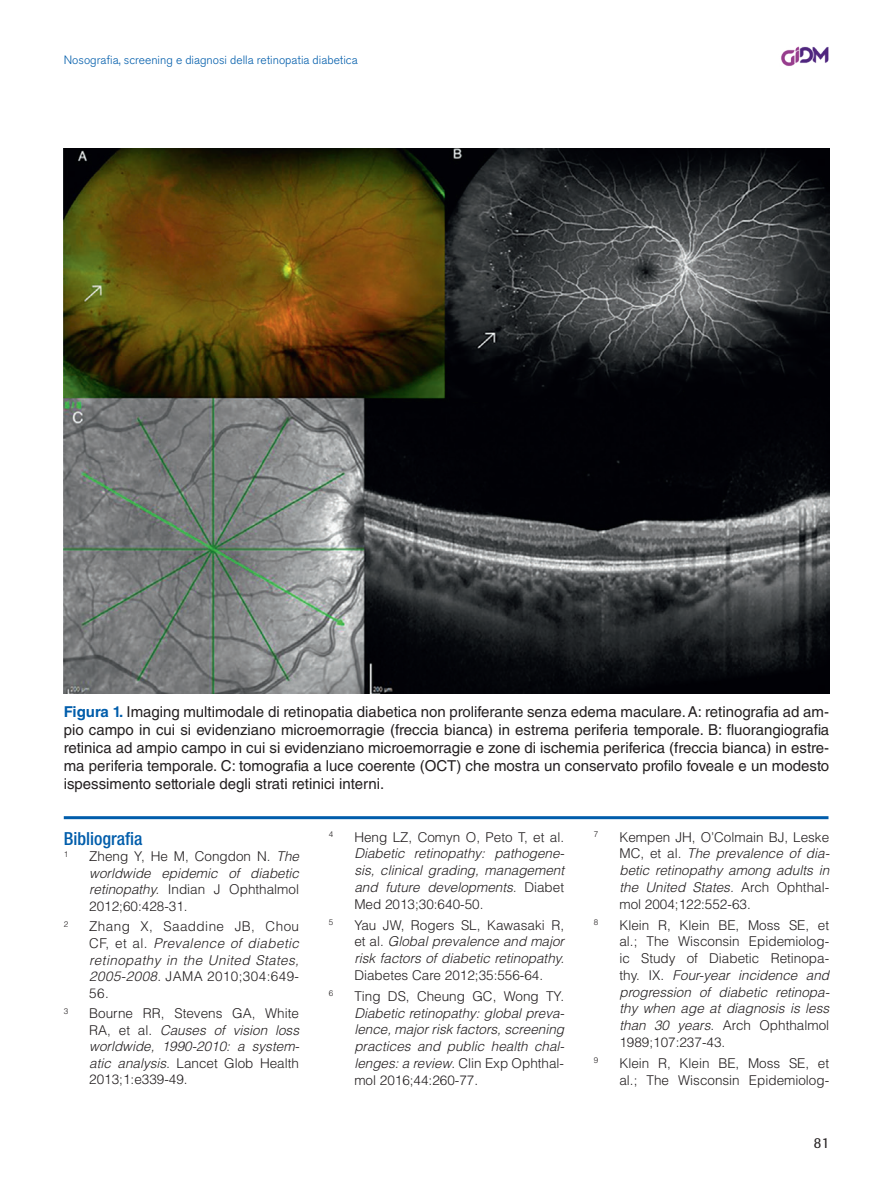
<style>
.page{position:relative;width:893px;height:1191px;background:#fff}
.page>*{position:absolute;margin:0;border:0;box-sizing:border-box;transform-origin:0 0}
.t1{font:500 condensed 18px "Helvetica Neue LT Std";color:#015dab}
.t2{font:15px/18px "Helvetica LT Std";color:#231f20;text-align:justify}
.t3{font:15px "Imago";color:#231f20}
.t4{font:300 13.5px/16.8px "Helvetica LT Std";color:#231f20;text-align:justify}
.t5{font:italic 300 13.5px/16.8px "Helvetica LT Std";color:#231f20;text-align:justify}
.t6{font:300 12px "Akzidenz Grotesk BQ";color:#015dab}
.t7{font:300 8.1px "Helvetica LT Std";color:#231f20}
.s1{font-weight:700;color:#015dab}
.s2{font-style:italic}
.s3{font-style:normal}
</style>
<div class="page">
<img style="left:781px;top:46px;width:48px;height:20px">
<hr style="left:64px;top:816px;width:764px;height:3px;background:#015dab">
<img style="left:64px;top:149px;width:765px;height:544px">
<p class="t6" style="left:64px;top:53px;width:295px">Nosografia, screening e diagnosi della retinopatia diabetica</p>
<p class="t2" style="left:64px;top:703px;width:767px"><span class="s1">Figura 1.</span> Imaging multimodale di retinopatia diabetica non proliferante senza edema maculare. A: retinografia ad am&shy;pio campo in cui si evidenziano microemorragie (freccia bianca) in estrema periferia temporale. B: fluorangiografia retinica ad ampio campo in cui si evidenziano microemorragie e zone di ischemia periferica (freccia bianca) in estre&shy;ma periferia temporale. C: tomografia a luce coerente (OCT) che mostra un conservato profilo foveale e un modesto ispessimento settoriale degli strati retinici interni.</p>
<h1 class="t1" style="left:64px;top:827px;width:80px">Bibliografia</h1>
<p class="t7" style="left:64px;top:849px;width:6px">1</p>
<p class="t4" style="left:89px;top:848px;width:211px">Zheng Y, He M, Congdon N. <span class="s2">The worldwide epidemic of diabetic retinopathy.</span> Indian J Ophthalmol 2012;60:428-31.</p>
<p class="t7" style="left:64px;top:919px;width:6px">2</p>
<p class="t5" style="left:89px;top:918px;width:211px"><span class="s3">Zhang X, Saaddine JB, Chou CF, et al.</span> Prevalence of diabetic retinopathy in the United States, 2005-2008<span class="s3">. JAMA 2010;304:649- 56.</span></p>
<p class="t7" style="left:64px;top:1006px;width:6px">3</p>
<p class="t4" style="left:89px;top:1005px;width:212px">Bourne RR, Stevens GA, White RA, et al. <span class="s2">Causes of vision loss worldwide, 1990-2010: a system&shy;atic analysis.</span> Lancet Glob Health 2013;1:e339-49.</p>
<p class="t7" style="left:329px;top:829px;width:6px">4</p>
<p class="t4" style="left:354px;top:828px;width:211px">Heng LZ, Comyn O, Peto T, et al.</p>
<p class="t5" style="left:354px;top:845px;width:212px">Diabetic retinopathy: pathogene&shy;sis, clinical grading, management and future developments. <span class="s3">Diabet Med 2013;30:640-50.</span></p>
<p class="t7" style="left:329px;top:917px;width:6px">5</p>
<p class="t5" style="left:354px;top:916px;width:211px"><span class="s3">Yau JW, Rogers SL, Kawasaki R, et al.</span> Global prevalence and major risk factors of diabetic retinopathy.</p>
<p class="t4" style="left:354px;top:966px;width:190px">Diabetes Care 2012;35:556-64.</p>
<p class="t7" style="left:329px;top:988px;width:6px">6</p>
<p class="t4" style="left:354px;top:987px;width:211px">Ting DS, Cheung GC, Wong TY.</p>
<p class="t5" style="left:354px;top:1004px;width:212px">Diabetic retinopathy: global preva&shy;lence, major risk factors, screening practices and public health chal&shy;lenges: a review<span class="s3">. Clin Exp Ophthal&shy;mol 2016;44:260-77.</span></p>
<p class="t7" style="left:594px;top:829px;width:6px">7</p>
<p class="t4" style="left:619px;top:828px;width:212px">Kempen JH, O’Colmain BJ, Leske MC, et al. <span class="s2">The prevalence of dia&shy;betic retinopathy among adults in the United States.</span> Arch Ophthal&shy;mol 2004;122:552-63.</p>
<p class="t7" style="left:594px;top:917px;width:6px">8</p>
<p class="t4" style="left:619px;top:916px;width:212px">Klein R, Klein BE, Moss SE, et al.; The Wisconsin Epidemiolog&shy;ic Study of Diabetic Retinopa&shy;thy. IX. <span class="s2">Four-year incidence and progression of diabetic retinopa&shy;thy when age at diagnosis is less than 30 years</span>. Arch Ophthalmol 1989;107:237-43.</p>
<p class="t7" style="left:594px;top:1055px;width:6px">9</p>
<p class="t4" style="left:619px;top:1054px;width:211px">Klein R, Klein BE, Moss SE, et al.; The Wisconsin Epidemiolog-</p>
<p class="t3" style="left:814px;top:1134px;width:17px">81</p>
</div>
